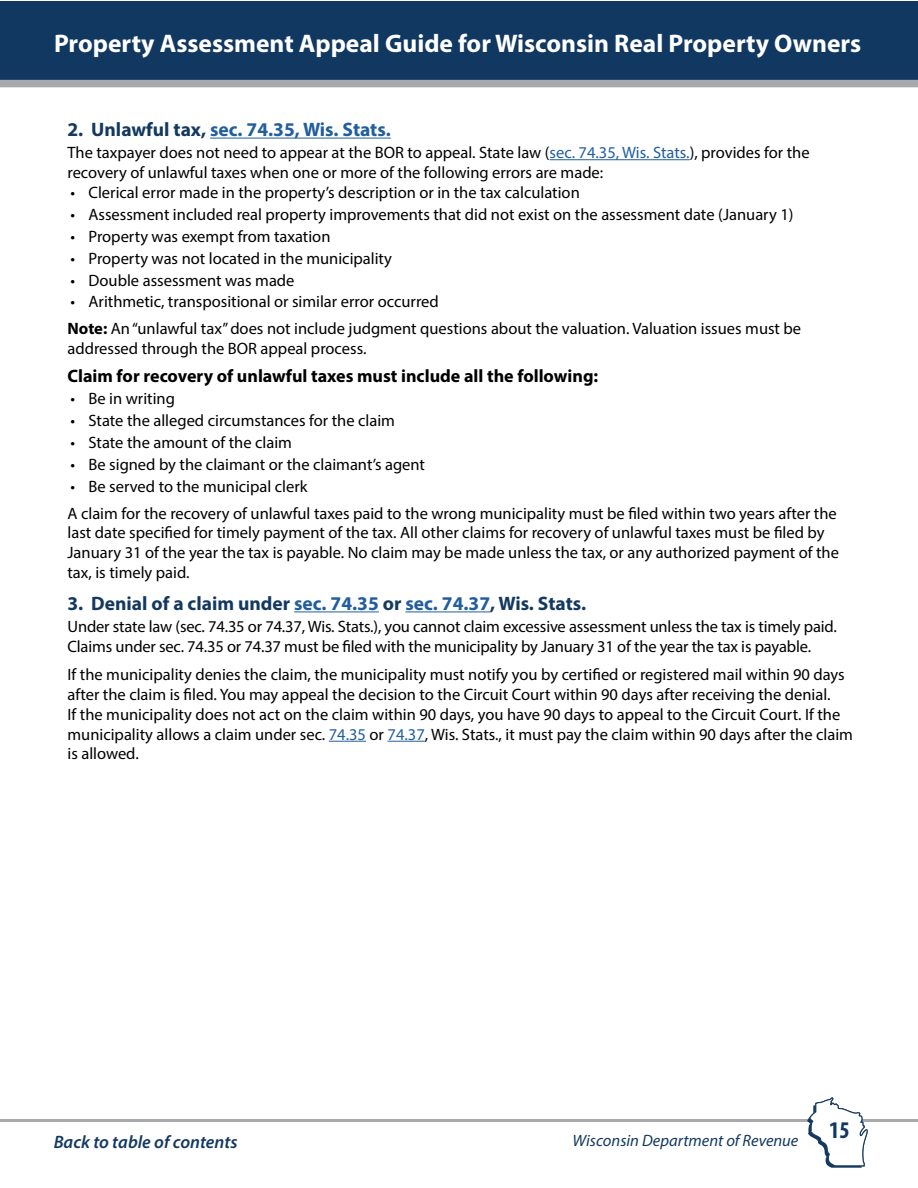
<style>
.page{position:relative;width:918px;height:1188px;background:#fff}
.page>*{position:absolute;margin:0;border:0;box-sizing:border-box;transform-origin:0 0}
.t1{font:700 25.5px "Myriad Pro";color:#fff}
.t2{font:700 condensed 24px "Myriad Pro";color:#113861}
.t3{font:700 19.5px "Myriad Pro";color:#143961}
.t4{font:700 19.5px "Myriad Pro";color:#215e9e}
.t5{font:700 18px "Myriad Pro";color:#000}
.t6{font:italic 600 18px "Myriad Pro";color:#143961}
.t7{font:16.5px/19.8px "Myriad Pro";color:#000}
.t8{font:italic 16.5px "Myriad Pro";color:#143961}
.s1{color:#143961}
.s2{color:#215e9e}
.s3{font-weight:700}
</style>
<div class="page">
<div style="left:1px;top:1px;width:917px;height:86px;background:#113861"></div>
<div style="left:0;top:80px;width:918px;height:7px;background:#a7a9ac"></div>
<hr style="left:0;top:1119px;width:918px;height:3px;background:#a7a9ac">
<svg style="left:807px;top:1097px;width:61px;height:71px"></svg>
<hr style="left:210px;top:138px;width:181px;height:1px;background:#215e9e">
<hr style="left:550px;top:159px;width:140px;height:1px;background:#215e9e">
<hr style="left:294px;top:611px;width:85px;height:1px;background:#215e9e">
<hr style="left:405px;top:611px;width:85px;height:1px;background:#215e9e">
<hr style="left:329px;top:741px;width:37px;height:1px;background:#215e9e">
<hr style="left:388px;top:741px;width:37px;height:1px;background:#215e9e">
<h1 class="t1" style="left:54px;top:27px;width:809px">Property Assessment Appeal Guide for Wisconsin Real Property Owners</h1>
<p class="t4" style="left:68px;top:117px;width:325px"><span class="s1">2. Unlawful tax,</span> sec. 74.35, Wis. Stats.</p>
<p class="t7" style="left:68px;top:142px;width:744px">The taxpayer does not need to appear at the BOR to appeal. State law (<span class="s2">sec. 74.35, Wis. Stats.</span>), provides for the recovery of unlawful taxes when one or more of the following errors are made:</p>
<p class="t7" style="left:71px;top:182px;width:511px">• Clerical error made in the property’s description or in the tax calculation</p>
<p class="t7" style="left:71px;top:204px;width:725px">• Assessment included real property improvements that did not exist on the assessment date (January 1)</p>
<p class="t7" style="left:71px;top:226px;width:262px">• Property was exempt from taxation</p>
<p class="t7" style="left:71px;top:248px;width:323px">• Property was not located in the municipality</p>
<p class="t7" style="left:71px;top:270px;width:226px">• Double assessment was made</p>
<p class="t7" style="left:68px;top:288px;width:735px;line-height:26.5px">• Arithmetic, transpositional or similar error occurred<br><span class="s3">Note:</span> An “unlawful tax” does not include judgment questions about the valuation. Valuation issues must be</p>
<p class="t7" style="left:68px;top:338px;width:301px">addressed through the BOR appeal process.</p>
<p class="t5" style="left:68px;top:364px;width:532px">Claim for recovery of unlawful taxes must include all the following:</p>
<p class="t7" style="left:70px;top:388px;width:106px">• Be in writing</p>
<p class="t7" style="left:70px;top:410px;width:326px">• State the alleged circumstances for the claim</p>
<p class="t7" style="left:70px;top:432px;width:223px">• State the amount of the claim</p>
<p class="t7" style="left:70px;top:454px;width:356px">• Be signed by the claimant or the claimant’s agent</p>
<p class="t7" style="left:67px;top:473px;width:771px;line-height:26.5px">• Be served to the municipal clerk<br>A claim for the recovery of unlawful taxes paid to the wrong municipality must be filed within two years after the</p>
<p class="t7" style="left:67px;top:523px;width:773px">last date specified for timely payment of the tax. All other claims for recovery of unlawful taxes must be filed by<br>January 31 of the year the tax is payable. No claim may be made unless the tax, or any authorized payment of the tax, is timely paid.</p>
<p class="t3" style="left:68px;top:591px;width:520px">3. Denial of a claim under <span class="s2">sec. 74.35</span> or <span class="s2">sec. 74.37</span>, Wis. Stats.</p>
<p class="t7" style="left:68px;top:616px;width:771px">Under state law (sec. 74.35 or 74.37, Wis. Stats.), you cannot claim excessive assessment unless the tax is timely paid.<br>Claims under sec. 74.35 or 74.37 must be filed with the municipality by January 31 of the year the tax is payable.</p>
<p class="t7" style="left:68px;top:664px;width:787px">If the municipality denies the claim, the municipality must notify you by certified or registered mail within 90 days after the claim is filed. You may appeal the decision to the Circuit Court within 90 days after receiving the denial.<br>If the municipality does not act on the claim within 90 days, you have 90 days to appeal to the Circuit Court. If the municipality allows a claim under sec. <span class="s2">74.35</span> or <span class="s2">74.37</span>, Wis. Stats., it must pay the claim within 90 days after the claim is allowed.</p>
<p class="t6" style="left:54px;top:1130px;width:185px">Back to table of contents</p>
<p class="t8" style="left:573px;top:1130px;width:227px">Wisconsin Department of Revenue</p>
<h2 class="t2" style="left:829px;top:1115px;width:22px">15</h2>
</div>
